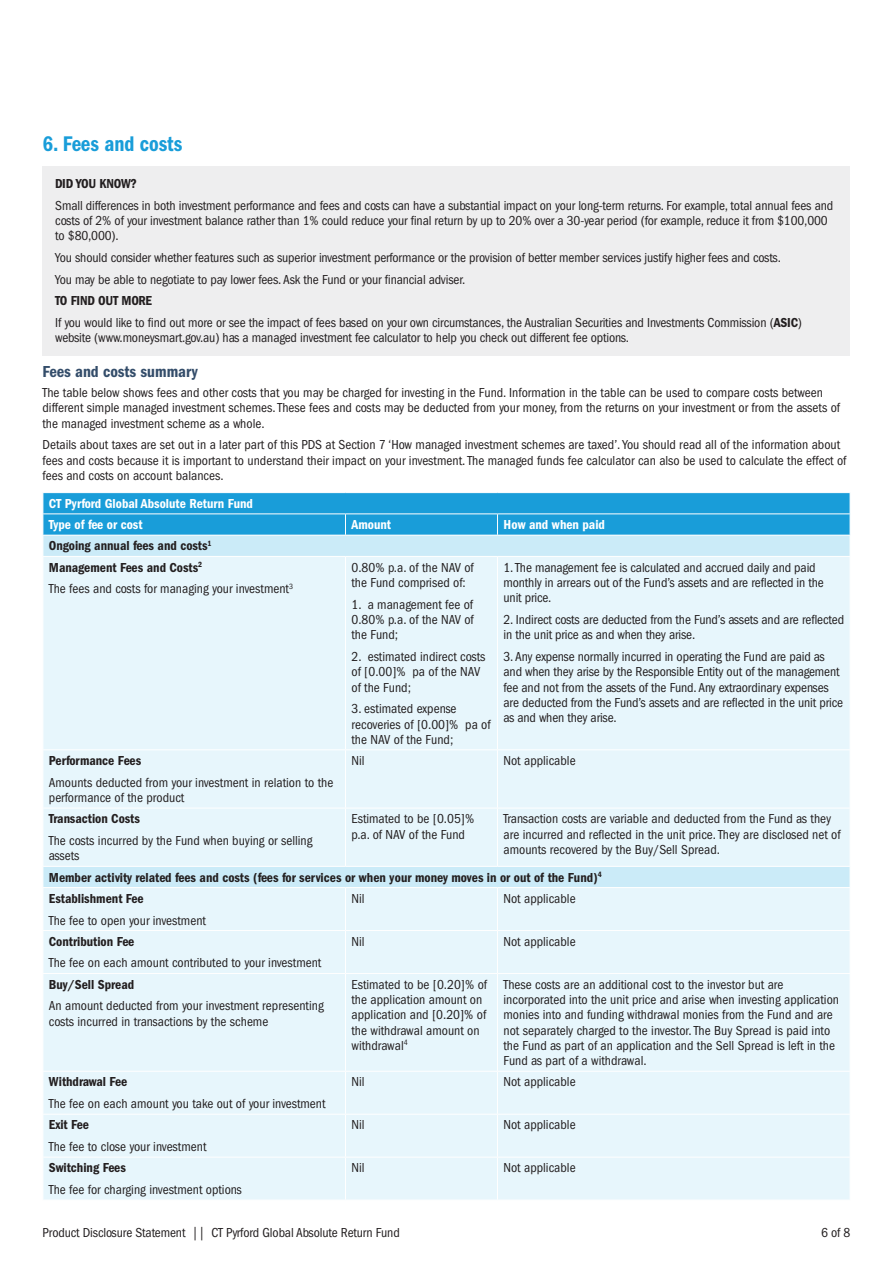
<style>
.page{position:relative;width:893px;height:1263px;background:#fff}
.page>*{position:absolute;margin:0;border:0;box-sizing:border-box;transform-origin:0 0}
.t1{font:21.9px "Franklin Gothic LT Pro Cn Dm";color:#199dd9;scale:.96 1}
.t2{font:16.5px "Franklin Gothic LT Pro Cn Dm";color:#344d6a}
.t3{font:condensed 13.5px/15.3px "Franklin Gothic LT Pro";color:#231f20}
.t4{font:13.5px/21.3px "Franklin Gothic LT Pro Cn Dm";color:#231f20}
.t5{font:13.5px/21.3px "Franklin Gothic LT Pro Cn Dm";color:#fff}
.t6{font:13.5px "Franklin Gothic LT Pro Cn Dm";letter-spacing:-.025em;color:#231f20}
.s1{font-family:"Franklin Gothic LT Pro Cn Dm";font-stretch:normal}
</style>
<div class="page">
<div style="left:43px;top:166px;width:807px;height:189px;background:#eeeeef"></div>
<div style="left:44px;top:557px;width:806px;height:643px;background:#e7f6fc"></div>
<svg style="left:43px;top:493px;width:808px;height:63px;background:#5ab9e4"></svg>
<hr style="left:345px;top:557px;width:1px;height:192px;background:#fff">
<hr style="left:497px;top:557px;width:1px;height:192px;background:#fff">
<hr style="left:43px;top:749px;width:302px;height:1px;background:#fff">
<hr style="left:345px;top:749px;width:152px;height:1px;background:#fff">
<hr style="left:345px;top:750px;width:1px;height:58px;background:#fff">
<hr style="left:497px;top:749px;width:353px;height:1px;background:#fff">
<hr style="left:497px;top:750px;width:1px;height:58px;background:#fff">
<hr style="left:43px;top:808px;width:302px;height:1px;background:#fff">
<hr style="left:345px;top:808px;width:152px;height:1px;background:#fff">
<hr style="left:345px;top:808px;width:1px;height:58px;background:#fff">
<hr style="left:497px;top:808px;width:353px;height:1px;background:#fff">
<hr style="left:497px;top:808px;width:1px;height:58px;background:#fff">
<hr style="left:43px;top:866px;width:302px;height:1px;background:#fff">
<svg style="left:43px;top:867px;width:1px;height:20px"></svg>
<hr style="left:345px;top:866px;width:152px;height:1px;background:#fff">
<hr style="left:497px;top:866px;width:353px;height:1px;background:#fff">
<hr style="left:43px;top:887px;width:302px;height:1px;background:#fff">
<hr style="left:345px;top:887px;width:152px;height:1px;background:#fff">
<hr style="left:345px;top:888px;width:1px;height:42px;background:#fff">
<hr style="left:497px;top:887px;width:353px;height:1px;background:#fff">
<hr style="left:497px;top:888px;width:1px;height:42px;background:#fff">
<hr style="left:43px;top:930px;width:302px;height:1px;background:#fff">
<hr style="left:345px;top:930px;width:152px;height:1px;background:#fff">
<hr style="left:345px;top:931px;width:1px;height:42px;background:#fff">
<hr style="left:497px;top:930px;width:353px;height:1px;background:#fff">
<hr style="left:497px;top:931px;width:1px;height:42px;background:#fff">
<hr style="left:43px;top:973px;width:302px;height:1px;background:#fff">
<hr style="left:345px;top:973px;width:152px;height:1px;background:#fff">
<hr style="left:345px;top:974px;width:1px;height:97px;background:#fff">
<hr style="left:497px;top:973px;width:353px;height:1px;background:#fff">
<hr style="left:497px;top:974px;width:1px;height:97px;background:#fff">
<hr style="left:43px;top:1071px;width:302px;height:1px;background:#fff">
<hr style="left:345px;top:1071px;width:152px;height:1px;background:#fff">
<hr style="left:345px;top:1071px;width:1px;height:43px;background:#fff">
<hr style="left:497px;top:1071px;width:353px;height:1px;background:#fff">
<hr style="left:497px;top:1071px;width:1px;height:43px;background:#fff">
<hr style="left:43px;top:1114px;width:302px;height:1px;background:#fff">
<hr style="left:345px;top:1114px;width:152px;height:1px;background:#fff">
<hr style="left:345px;top:1114px;width:1px;height:43px;background:#fff">
<hr style="left:497px;top:1114px;width:353px;height:1px;background:#fff">
<hr style="left:497px;top:1114px;width:1px;height:43px;background:#fff">
<hr style="left:43px;top:1157px;width:302px;height:1px;background:#fff">
<hr style="left:345px;top:1157px;width:152px;height:1px;background:#fff">
<hr style="left:345px;top:1157px;width:1px;height:43px;background:#fff">
<hr style="left:497px;top:1157px;width:353px;height:1px;background:#fff">
<hr style="left:497px;top:1157px;width:1px;height:43px;background:#fff">
<h1 class="t1" style="left:43px;top:131px;width:147px">6. Fees and costs</h1>
<p class="t6" style="left:55px;top:176px;width:83px">DID YOU KNOW?</p>
<p class="t3" style="left:55px;top:198px;width:779px">Small differences in both investment performance and fees and costs can have a substantial impact on your long-term returns. For example, total annual fees and costs of 2% of your investment balance rather than 1% could reduce your final return by up to 20% over a 30-year period (for example, reduce it from $100,000 to $80,000).</p>
<p class="t3" style="left:55px;top:247px;width:727px;line-height:21.8px">You should consider whether features such as superior investment performance or the provision of better member services justify higher fees and costs.<br>You may be able to negotiate to pay lower fees. Ask the Fund or your financial adviser.</p>
<p class="t4" style="left:55px;top:290px;width:98px">TO FIND OUT MORE</p>
<p class="t3" style="left:55px;top:315px;width:748px">If you would like to find out more or see the impact of fees based on your own circumstances, the Australian Securities and Investments Commission (<span class="s1">ASIC</span>) website (www.moneysmart.gov.au) has a managed investment fee calculator to help you check out different fee options.</p>
<p class="t2" style="left:43px;top:362px;width:157px">Fees and costs summary</p>
<p class="t3" style="left:43px;top:385px;width:799px">The table below shows fees and other costs that you may be charged for investing in the Fund. Information in the table can be used to compare costs between different simple managed investment schemes. These fees and costs may be deducted from your money, from the returns on your investment or from the assets of the managed investment scheme as a whole.</p>
<p class="t3" style="left:43px;top:437px;width:805px">Details about taxes are set out in a later part of this PDS at Section 7 ‘How managed investment schemes are taxed’. You should read all of the information about fees and costs because it is important to understand their impact on your investment. The managed funds fee calculator can also be used to calculate the effect of fees and costs on account balances.</p>
<p class="t5" style="left:49px;top:493px;width:206px">CT Pyrford Global Absolute Return Fund<br>Type of fee or cost</p>
<p class="t5" style="left:351px;top:514px;width:41px">Amount</p>
<p class="t5" style="left:503px;top:514px;width:103px">How and when paid</p>
<p class="t4" style="left:49px;top:535px;width:164px">Ongoing annual fees and costs<sup>1<br></sup>Management Fees and Costs<sup>2</sup></p>
<p class="t3" style="left:49px;top:581px;width:246px">The fees and costs for managing your investment<sup>3</sup></p>
<p class="t4" style="left:49px;top:750px;width:94px">Performance Fees</p>
<p class="t3" style="left:49px;top:775px;width:286px">Amounts deducted from your investment in relation to the performance of the product</p>
<p class="t3" style="left:351px;top:560px;width:124px">0.80% p.a. of the NAV of the Fund comprised of:</p>
<p class="t3" style="left:351px;top:597px;width:124px;text-align:justify">1. a management fee of 0.80% p.a. of the NAV of the Fund;</p>
<p class="t3" style="left:351px;top:649px;width:136px">2. estimated indirect costs of [0.00]% pa of the NAV of the Fund;</p>
<p class="t3" style="left:351px;top:701px;width:141px">3. estimated expense recoveries of [0.00]% pa of the NAV of the Fund;</p>
<p class="t3" style="left:503px;top:560px;width:322px">1. The management fee is calculated and accrued daily and paid monthly in arrears out of the Fund’s assets and are reflected in the unit price.</p>
<p class="t3" style="left:503px;top:612px;width:342px">2. Indirect costs are deducted from the Fund’s assets and are reflected in the unit price as and when they arise.</p>
<p class="t3" style="left:503px;top:649px;width:341px">3. Any expense normally incurred in operating the Fund are paid as and when they arise by the Responsible Entity out of the management fee and not from the assets of the Fund. Any extraordinary expenses are deducted from the Fund’s assets and are reflected in the unit price as and when they arise.</p>
<p class="t3" style="left:351px;top:753px;width:15px">Nil</p>
<p class="t3" style="left:503px;top:753px;width:74px">Not applicable</p>
<p class="t3" style="left:351px;top:811px;width:124px">Estimated to be [0.05]% p.a. of NAV of the Fund</p>
<p class="t3" style="left:503px;top:811px;width:339px">Transaction costs are variable and deducted from the Fund as they are incurred and reflected in the unit price. They are disclosed net of amounts recovered by the Buy/Sell Spread.</p>
<p class="t4" style="left:49px;top:866px;width:554px">Member activity related fees and costs (fees for services or when your money moves in or out of the Fund)<sup>4<br></sup>Establishment Fee</p>
<p class="t3" style="left:49px;top:912px;width:159px">The fee to open your investment</p>
<p class="t4" style="left:49px;top:808px;width:93px">Transaction Costs</p>
<p class="t3" style="left:49px;top:833px;width:265px">The costs incurred by the Fund when buying or selling assets</p>
<p class="t3" style="left:351px;top:891px;width:15px">Nil</p>
<p class="t3" style="left:503px;top:891px;width:74px">Not applicable</p>
<p class="t4" style="left:49px;top:931px;width:87px">Contribution Fee</p>
<p class="t3" style="left:49px;top:955px;width:274px">The fee on each amount contributed to your investment</p>
<p class="t3" style="left:351px;top:934px;width:15px">Nil</p>
<p class="t3" style="left:503px;top:934px;width:74px">Not applicable</p>
<p class="t4" style="left:49px;top:974px;width:87px">Buy/Sell Spread</p>
<p class="t3" style="left:49px;top:998px;width:276px">An amount deducted from your investment representing costs incurred in transactions by the scheme</p>
<p class="t3" style="left:351px;top:977px;width:137px">Estimated to be [0.20]% of the application amount on application and [0.20]% of the withdrawal amount on withdrawal<sup>4</sup></p>
<p class="t3" style="left:503px;top:977px;width:337px">These costs are an additional cost to the investor but are incorporated into the unit price and arise when investing application monies into and funding withdrawal monies from the Fund and are not separately charged to the investor. The Buy Spread is paid into the Fund as part of an application and the Sell Spread is left in the Fund as part of a withdrawal.</p>
<p class="t4" style="left:49px;top:1071px;width:80px">Withdrawal Fee</p>
<p class="t3" style="left:49px;top:1096px;width:278px">The fee on each amount you take out of your investment</p>
<p class="t3" style="left:351px;top:1074px;width:15px">Nil</p>
<p class="t3" style="left:503px;top:1074px;width:74px">Not applicable</p>
<p class="t4" style="left:49px;top:1114px;width:42px">Exit Fee</p>
<p class="t3" style="left:49px;top:1139px;width:159px">The fee to close your investment</p>
<p class="t3" style="left:351px;top:1117px;width:15px">Nil</p>
<p class="t3" style="left:503px;top:1117px;width:74px">Not applicable</p>
<p class="t4" style="left:49px;top:1157px;width:79px">Switching Fees</p>
<p class="t3" style="left:49px;top:1182px;width:194px">The fee for charging investment options</p>
<p class="t3" style="left:351px;top:1160px;width:15px">Nil</p>
<p class="t3" style="left:503px;top:1160px;width:74px">Not applicable</p>
<p class="t3" style="left:43px;top:1225px;width:359px">Product Disclosure Statement || CT Pyrford Global Absolute Return Fund</p>
<p class="t3" style="left:821px;top:1225px;width:31px">6 of 8</p>
</div>
